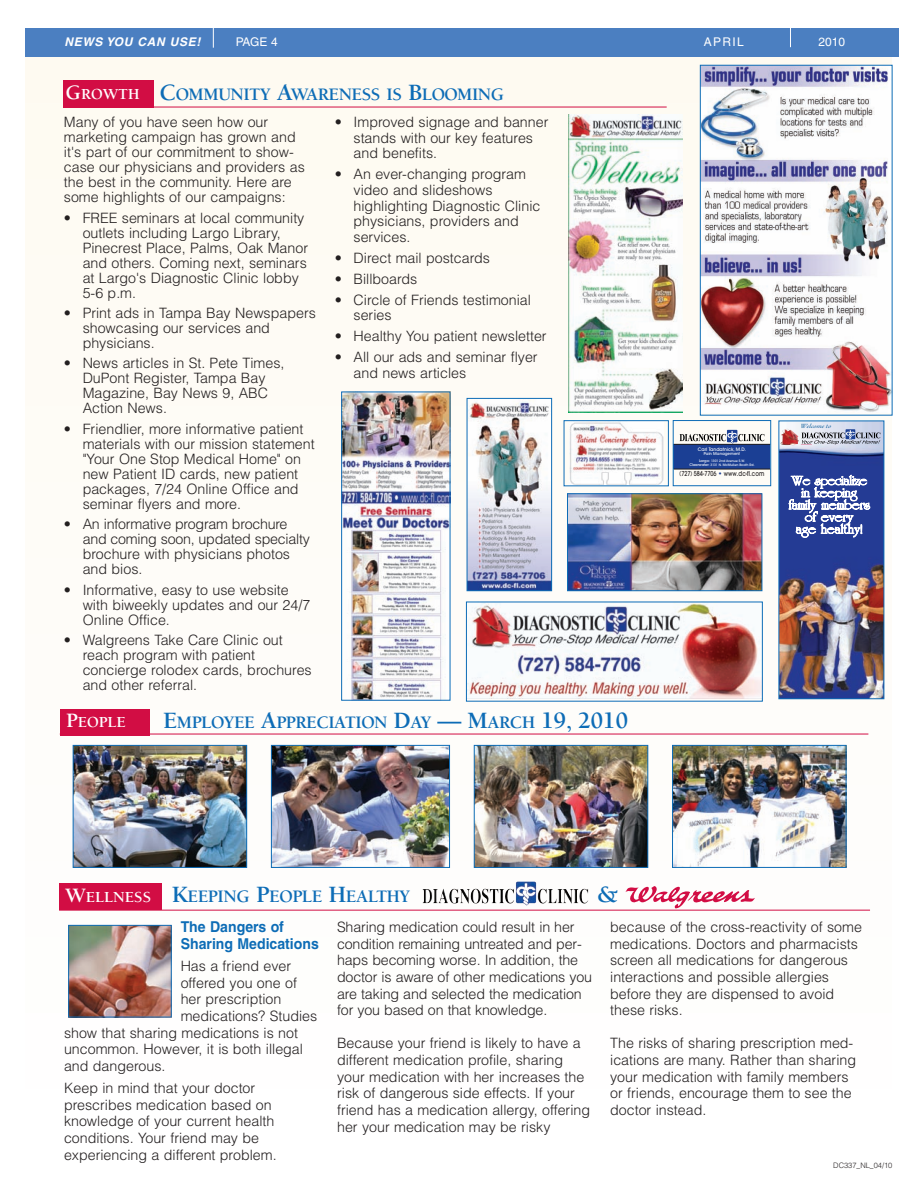
<style>
.page{position:relative;width:918px;height:1188px;background:#fff}
.page>*{position:absolute;margin:0;border:0;box-sizing:border-box;transform-origin:0 0}
.t1{font:700 24px "Berkeley";color:#0d6cb6}
.t2{font:700 18px "Berkeley";letter-spacing:-.03em;color:#0d6cb6}
.t3{font:700 15.75px "Berkeley";color:#fff}
.t4{font:700 15px/16.5px "Helvetica";color:#0d6cb6;scale:.94 1}
.t5{font:300 14.25px/15px "Helvetica";color:#231f20}
.t6{font:13.5px/12.1px "University Roman+DXNLOR";color:#fff;text-align:center;scale:1.17 1}
.t7{font:italic 700 12px "Helvetica";letter-spacing:.055em;color:#fff}
.t8{font:12px "Helvetica";color:#fff}
.t9{font:300 7.5px "Helvetica";color:#231f20}
.t10{font:6.75px "Avant Garde Medium+QHVUOW";color:#231f20;scale:.8 1}
.t11{font:6.3px "Cochin Italic+WVFWAV";color:#005595;scale:1.17 1}
.t12{font:4.65px "Avant Garde Medium+QHVUOW";color:#fff}
.t13{font:3.9px "Avant Garde Medium+QHVUOW";color:#fff}
.t14{font:3.3px/3.9px "Avant Garde Medium+QHVUOW";color:#fff;text-align:center}
.s1{font-size:21px;color:#fff}
.s2{font-size:15.75px;color:#fff}
.s3{font-size:24px}
.s4{font-size:21px}
.s5{color:#1b3f94}
.s6{font-family:"Gill Sans+GRTUFH";font-size:7.2px}
.s7{font-size:3.6px}
</style>
<div class="page">
<div style="left:26px;top:32px;width:865px;height:67px;background:#fefaf1"></div>
<div style="left:26px;top:108px;width:865px;height:66px;background:#fefbf2"></div>
<div style="left:26px;top:184px;width:865px;height:66px;background:#fefbf3"></div>
<div style="left:26px;top:260px;width:865px;height:66px;background:#fefbf4"></div>
<div style="left:26px;top:335px;width:865px;height:67px;background:#fefbf5"></div>
<div style="left:26px;top:411px;width:865px;height:67px;background:#fefcf6"></div>
<div style="left:26px;top:487px;width:865px;height:66px;background:#fefcf7"></div>
<div style="left:26px;top:563px;width:865px;height:66px;background:#fefcf8"></div>
<div style="left:26px;top:639px;width:865px;height:66px;background:#fefcf9"></div>
<div style="left:26px;top:714px;width:865px;height:67px;background:#fefdfa"></div>
<div style="left:26px;top:790px;width:865px;height:67px;background:#fefdfb"></div>
<div style="left:26px;top:28px;width:873px;height:29px;background:#4b7fc1"></div>
<svg style="left:790px;top:28px;width:1px;height:19px"></svg>
<svg style="left:213px;top:28px;width:1px;height:20px"></svg>
<div style="left:61px;top:709px;width:89px;height:26px;background:#d20d44"></div>
<hr style="left:60px;top:734px;width:808px;height:1px;background:#d20d44">
<img style="left:75px;top:747px;width:170px;height:119px">
<div style="left:73px;top:745px;width:174px;height:123px;border:1px solid #0d6cb6"></div>
<img style="left:273px;top:747px;width:175px;height:119px">
<div style="left:271px;top:745px;width:179px;height:123px;border:1px solid #0d6cb6"></div>
<img style="left:476px;top:747px;width:170px;height:119px">
<div style="left:474px;top:745px;width:174px;height:123px;border:1px solid #0d6cb6"></div>
<img style="left:674px;top:747px;width:170px;height:119px">
<div style="left:672px;top:745px;width:174px;height:123px;border:1px solid #0d6cb6"></div>
<div style="left:59px;top:884px;width:103px;height:26px;background:#d20d44"></div>
<hr style="left:59px;top:910px;width:811px;height:1px;background:#d20d44">
<img style="left:780px;top:423px;width:102px;height:274px">
<div style="left:778px;top:421px;width:106px;height:278px;border:1px solid #0d6cb6"></div>
<img style="left:70px;top:927px;width:100px;height:88px">
<div style="left:68px;top:925px;width:104px;height:92px;border:1px solid #0d6cb6"></div>
<svg style="left:625px;top:886px;width:130px;height:22px"></svg>
<img style="left:702px;top:67px;width:188px;height:345px">
<div style="left:700px;top:65px;width:192px;height:351px;border:1px solid #0d6cb6"></div>
<img style="left:516px;top:882px;width:20px;height:23px">
<div style="left:63px;top:80px;width:90px;height:28px;background:#d20d44"></div>
<hr style="left:64px;top:107px;width:603px;height:1px;background:#d20d44">
<img style="left:468px;top:604px;width:293px;height:94px">
<img style="left:568px;top:115px;width:114px;height:297px">
<img style="left:343px;top:394px;width:105px;height:305px">
<div style="left:341px;top:392px;width:109px;height:309px;border:1px solid #0d6cb6"></div>
<img style="left:569px;top:495px;width:191px;height:94px">
<div style="left:567px;top:493px;width:195px;height:98px;border:1px solid #0d6cb6"></div>
<img style="left:469px;top:401px;width:81px;height:188px">
<div style="left:467px;top:398px;width:85px;height:193px;border:1px solid #0d6cb6"></div>
<img style="left:569px;top:422px;width:94px;height:62px">
<div style="left:564px;top:420px;width:105px;height:66px;border:1px solid #0d6cb6"></div>
<div style="left:674px;top:444px;width:96px;height:25px;background:#1b3f94"></div>
<div style="left:727px;top:430px;width:10px;height:12px;background:#1b3f94"></div>
<svg style="left:680px;top:431px;width:84px;height:13px"></svg>
<hr style="left:674px;top:444px;width:96px;height:1px;background:#231f20">
<hr style="left:674px;top:469px;width:96px;height:1px;background:#231f20">
<div style="left:673px;top:420px;width:98px;height:66px;border:1px solid #0d6cb6"></div>
<p class="t7" style="left:65px;top:37px;width:137px">NEWS YOU CAN USE!</p>
<p class="t8" style="left:236px;top:37px;width:43px">PAGE 4</p>
<p class="t8" style="left:704px;top:38px;width:42px">APRIL</p>
<p class="t8" style="left:818px;top:38px;width:28px">2010</p>
<p class="t2" style="left:66px;top:87px;width:440px"><span class="s1">G</span><span class="s2">ROWTH</span> <span class="s3">C</span>OMMUNITY <span class="s3">A</span>WARENESS IS <span class="s3">B</span>LOOMING</p>
<p class="t5" style="left:64px;top:115px;width:242px">Many of you have seen how our marketing campaign has grown and it's part of our commitment to show&shy;case our physicians and providers as the best in the community. Here are some highlights of our campaigns:</p>
<p class="t5" style="left:83px;top:210px;width:227px;text-indent:-19px">• FREE seminars at local community outlets including Largo Library,<br>Pinecrest Place, Palms, Oak Manor and others. Coming next, seminars at Largo's Diagnostic Clinic lobby<br>5-6 p.m.</p>
<p class="t5" style="left:83px;top:306px;width:235px;text-indent:-19px">• Print ads in Tampa Bay Newspapers showcasing our services and physicians.</p>
<p class="t5" style="left:83px;top:356px;width:203px;text-indent:-19px">• News articles in St. Pete Times,<br>DuPont Register, Tampa Bay<br>Magazine, Bay News 9, ABC<br>Action News.</p>
<p class="t5" style="left:83px;top:421px;width:234px;text-indent:-19px">• Friendlier, more informative patient materials with our mission statement "Your One Stop Medical Home" on new Patient ID cards, new patient packages, 7/24 Online Office and seminar flyers and more.</p>
<p class="t5" style="left:83px;top:517px;width:229px;text-indent:-19px">• An informative program brochure and coming soon, updated specialty brochure with physicians photos and bios.</p>
<p class="t5" style="left:83px;top:582px;width:229px;text-indent:-19px">• Informative, easy to use website with biweekly updates and our 24/7<br>Online Office.</p>
<p class="t5" style="left:83px;top:633px;width:231px;text-indent:-19px">• Walgreens Take Care Clinic out reach program with patient concierge rolodex cards, brochures and other referral.</p>
<p class="t5" style="left:354px;top:115px;width:196px;line-height:15.6px;text-indent:-19px">• Improved signage and banner stands with our key features and benefits.</p>
<p class="t5" style="left:354px;top:167px;width:188px;line-height:15.6px;text-indent:-19px">• An ever-changing program video and slideshows highlighting Diagnostic Clinic physicians, providers and services.</p>
<p class="t5" style="left:335px;top:250px;width:157px">• Direct mail postcards</p>
<p class="t5" style="left:335px;top:271px;width:84px">• Billboards</p>
<p class="t5" style="left:354px;top:292px;width:179px;line-height:15.6px;text-indent:-19px">• Circle of Friends testimonial series</p>
<p class="t5" style="left:335px;top:329px;width:213px">• Healthy You patient newsletter</p>
<p class="t5" style="left:354px;top:350px;width:186px;line-height:15.6px;text-indent:-19px">• All our ads and seminar flyer and news articles</p>
<p class="t3" style="left:66px;top:716px;width:61px"><span class="s4">P</span>EOPLE</p>
<p class="t2" style="left:163px;top:716px;width:466px"><span class="s3">E</span>MPLOYEE <span class="s3">A</span>PPRECIATION <span class="s3">D</span>AY <span class="s3">— M</span>ARCH <span class="s3">19, 2010</span></p>
<p class="t12" style="left:698px;top:447px;width:50px">Carl Tandatnick, M.D.</p>
<p class="t13" style="left:704px;top:452px;width:38px">Pain Management</p>
<p class="t10" style="left:680px;top:471px;width:107px"><sup>(</sup>727<sup>)</sup> 584-7706 <span class="s5">•</span> www<span class="s6">.</span>dc-fl<span class="s6">.</span>com</p>
<p class="t14" style="left:689px;top:459px;width:67px"><span class="s7">Largo:</span> 1301 2nd Avenue S.W.<br><span class="s7">Clearwater:</span> 3131 N. McMullen Booth Rd.</p>
<p class="t11" style="left:801px;top:424px;width:28px">Welcome to</p>
<p class="t6" style="left:788px;top:474px;width:71px">We specialize in keeping family members of every<br>age healthy!</p>
<p class="t2" style="left:65px;top:890px;width:347px"><span class="s1">W</span><span class="s2">ELLNESS</span> <span class="s3">K</span>EEPING <span class="s3">P</span>EOPLE <span class="s3">H</span>EALTHY</p>
<h1 class="t1" style="left:597px;top:886px;width:23px">&amp;</h1>
<p class="t4" style="left:181px;top:920px;width:149px">The Dangers of<br>Sharing Medications</p>
<p class="t5" style="left:181px;top:959px;width:112px">Has a friend ever</p>
<p class="t5" style="left:181px;top:975px;width:118px">offered you one of</p>
<p class="t5" style="left:181px;top:992px;width:102px">her prescription</p>
<p class="t5" style="left:181px;top:1008px;width:138px">medications? Studies</p>
<p class="t5" style="left:64px;top:1025px;width:236px">show that sharing medications is not</p>
<p class="t5" style="left:64px;top:1042px;width:241px">uncommon. However, it is both illegal</p>
<p class="t5" style="left:64px;top:1058px;width:103px">and dangerous.</p>
<p class="t5" style="left:64px;top:1080px;width:214px;line-height:16.6px">Keep in mind that your doctor prescribes medication based on knowledge of your current health conditions. Your friend may be experiencing a different problem.</p>
<p class="t5" style="left:337px;top:919px;width:256px;line-height:16.6px">Sharing medication could result in her condition remaining untreated and per&shy;haps becoming worse. In addition, the doctor is aware of other medications you are taking and selected the medication for you based on that knowledge.</p>
<p class="t5" style="left:337px;top:1035px;width:255px;line-height:16.6px">Because your friend is likely to have a different medication profile, sharing your medication with her increases the risk of dangerous side effects. If your friend has a medication allergy, offering her your medication may be risky</p>
<p class="t5" style="left:610px;top:919px;width:253px;line-height:16.6px">because of the cross-reactivity of some medications. Doctors and pharmacists screen all medications for dangerous interactions and possible allergies before they are dispensed to avoid these risks.</p>
<p class="t5" style="left:610px;top:1035px;width:247px;line-height:16.6px">The risks of sharing prescription med&shy;ications are many. Rather than sharing your medication with family members or friends, encourage them to see the doctor instead.</p>
<p class="t9" style="left:833px;top:1161px;width:61px">DC337_NL_04/10</p>
</div>
